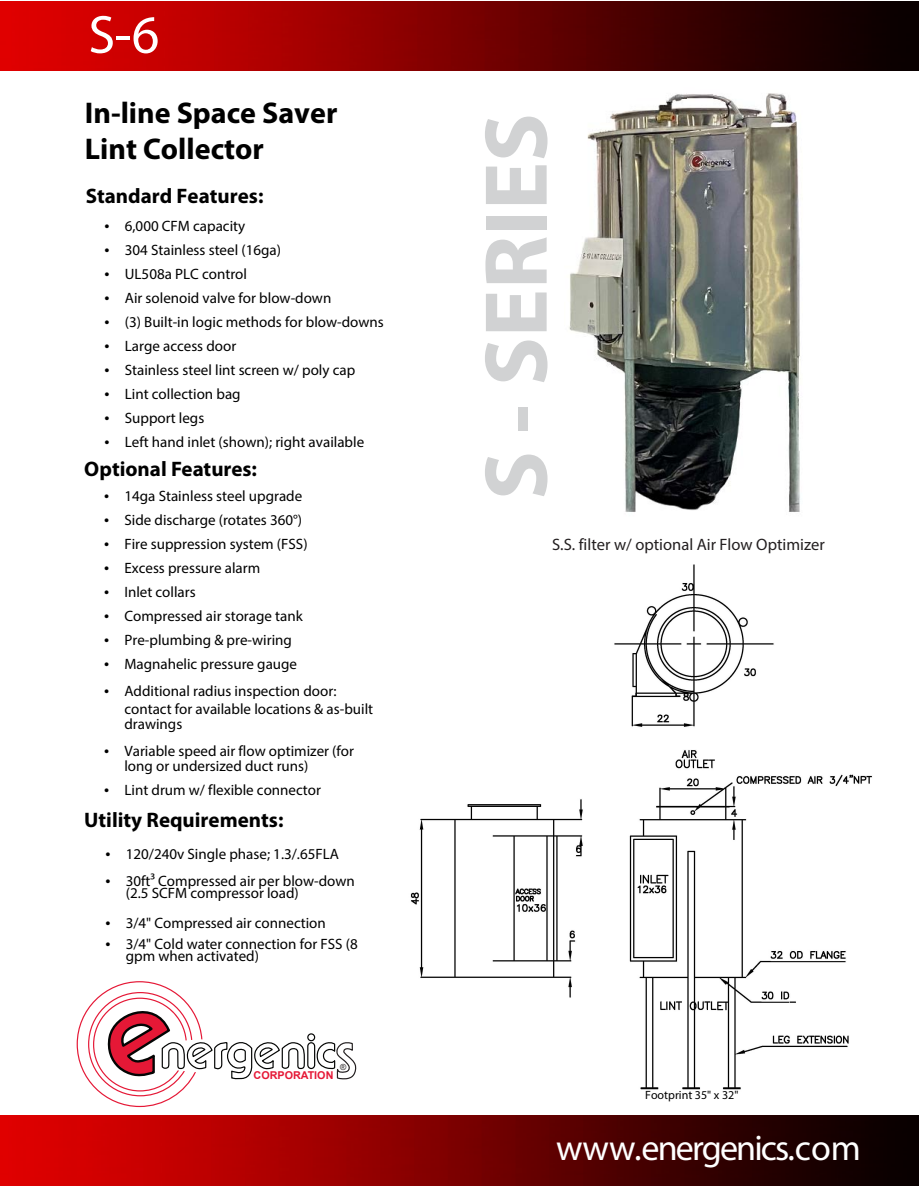
<style>
.page{position:relative;width:919px;height:1189px;background:#fff}
.page>*{position:absolute;margin:0;border:0;box-sizing:border-box;transform-origin:0 0}
.t1{font:700 90px "Myriad Pro";color:#d1d2d3}
.t2{font:54px "Myriad Pro";color:#fff}
.t3{font:36px "Myriad Pro";letter-spacing:-.055em;color:#fff}
.t4{font:700 30px/36px "Myriad Pro";color:#000}
.t5{font:700 21px "Myriad Pro";color:#000}
.t6{font:16.5px "Myriad Pro";color:#231f20}
.t7{font:15px/12.1px "Myriad Pro";color:#000}
.t8{font:12px "Myriad Pro";color:#000}
.t9{font:700 10.8px "Arial";color:#e51836}
.t10{font:8.4px "Arial";color:#231f20}
.s1{font-size:18px}
</style>
<div class="page">
<img style="left:0;top:1px;width:918px;height:70px">
<img style="left:0;top:1115px;width:918px;height:69px">
<img style="left:569px;top:93px;width:231px;height:419px">
<div style="left:307px;top:1032px;width:8px;height:8px;border:1px solid #040504;border-radius:50%"></div>
<div style="left:307px;top:1041px;width:8px;height:27px;border:1px solid #040504;border-radius:4px"></div>
<svg style="left:316px;top:1042px;width:40px;height:36px"></svg>
<svg style="left:77px;top:981px;width:228px;height:125px"></svg>
<img style="left:410px;top:564px;width:462px;height:526px">
<h2 class="t2" style="left:88px;top:3px;width:72px">S-6</h2>
<h3 class="t4" style="left:85px;top:94px;width:254px">In-line Space Saver<br>Lint Collector</h3>
<h3 class="t5" style="left:86px;top:182px;width:179px">Standard Features:</h3>
<p class="t7" style="left:104px;top:219px;width:142px"><span class="s1">•</span> 6,000 CFM capacity</p>
<p class="t7" style="left:104px;top:243px;width:178px"><span class="s1">•</span> 304 Stainless steel (16ga)</p>
<p class="t7" style="left:104px;top:267px;width:144px"><span class="s1">•</span> UL508a PLC control</p>
<p class="t7" style="left:104px;top:291px;width:228px"><span class="s1">•</span> Air solenoid valve for blow-down</p>
<p class="t7" style="left:104px;top:315px;width:281px"><span class="s1">•</span> (3) Built-in logic methods for blow-downs</p>
<p class="t7" style="left:104px;top:339px;width:133px"><span class="s1">•</span> Large access door</p>
<p class="t7" style="left:104px;top:363px;width:252px"><span class="s1">•</span> Stainless steel lint screen w/ poly cap</p>
<p class="t7" style="left:104px;top:387px;width:137px"><span class="s1">•</span> Lint collection bag</p>
<p class="t7" style="left:104px;top:411px;width:101px"><span class="s1">•</span> Support legs</p>
<p class="t7" style="left:104px;top:435px;width:261px"><span class="s1">•</span> Left hand inlet (shown); right available</p>
<h3 class="t5" style="left:84px;top:455px;width:174px">Optional Features:</h3>
<p class="t7" style="left:104px;top:489px;width:199px"><span class="s1">•</span> 14ga Stainless steel upgrade</p>
<p class="t7" style="left:104px;top:513px;width:199px"><span class="s1">•</span> Side discharge (rotates 360°)</p>
<p class="t7" style="left:104px;top:537px;width:205px"><span class="s1">•</span> Fire suppression system (FSS)</p>
<p class="t7" style="left:104px;top:561px;width:157px"><span class="s1">•</span> Excess pressure alarm</p>
<p class="t7" style="left:104px;top:585px;width:93px"><span class="s1">•</span> Inlet collars</p>
<p class="t7" style="left:104px;top:609px;width:200px"><span class="s1">•</span> Compressed air storage tank</p>
<p class="t7" style="left:104px;top:633px;width:189px"><span class="s1">•</span> Pre-plumbing &amp; pre-wiring</p>
<p class="t7" style="left:104px;top:657px;width:194px"><span class="s1">•</span> Magnahelic pressure gauge</p>
<p class="t7" style="left:124px;top:681px;width:250px;line-height:18px;text-indent:-20px"><span class="s1">•</span> Additional radius inspection door: contact for available locations &amp; as-built</p>
<p class="t7" style="left:124px;top:717px;width:59px">drawings</p>
<p class="t7" style="left:124px;top:743px;width:231px;line-height:15.1px;text-indent:-20px"><span class="s1">•</span> Variable speed air flow optimizer (for long or undersized duct runs)</p>
<p class="t7" style="left:104px;top:783px;width:218px"><span class="s1">•</span> Lint drum w/ flexible connector</p>
<h3 class="t5" style="left:84px;top:807px;width:201px">Utility Requirements:</h3>
<p class="t7" style="left:105px;top:847px;width:235px"><span class="s1">•</span> 120/240v Single phase; 1.3/.65FLA</p>
<p class="t7" style="left:126px;top:874px;width:230px;text-indent:-20px"><span class="s1">•</span> 30ft³ Compressed air per blow-down (2.5 SCFM compressor load)</p>
<p class="t7" style="left:105px;top:916px;width:222px"><span class="s1">•</span> 3/4" Compressed air connection</p>
<p class="t7" style="left:126px;top:937px;width:233px;text-indent:-20px"><span class="s1">•</span> 3/4" Cold water connection for FSS (8 gpm when activated)</p>
<p class="t10" style="left:340px;top:1061px;width:8px">®</p>
<p class="t9" style="left:253px;top:1067px;width:81px">CORPORATION</p>
<h1 class="t1" style="left:462px;top:499px;width:388px;rotate:-90deg">S - SERIES</h1>
<p class="t6" style="left:552px;top:535px;width:274px">S.S. filter w/ optional Air Flow Optimizer</p>
<p class="t8" style="left:645px;top:1087px;width:95px">Footprint 35" x 32"</p>
<h3 class="t3" style="left:555px;top:1125px;width:306px">www.energenics.com</h3>
</div>
